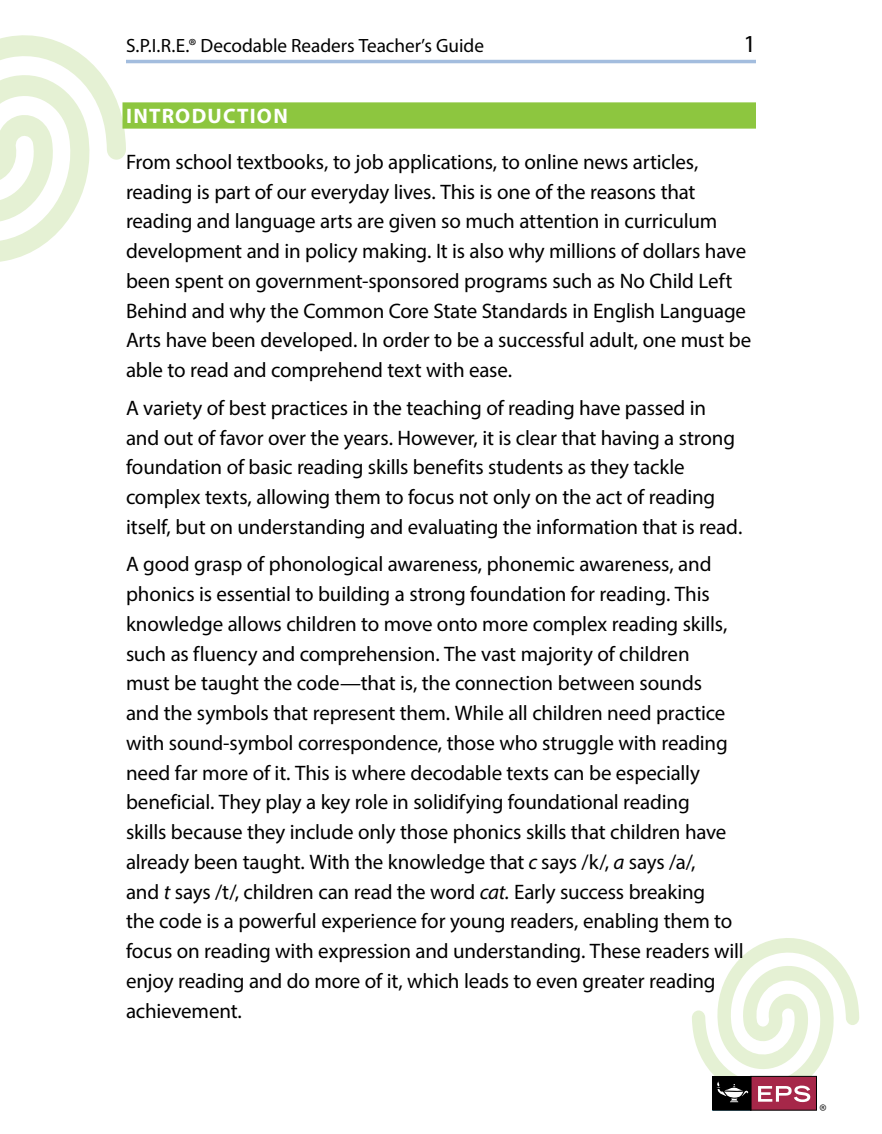
<style>
.page{position:relative;width:882px;height:1134px;background:#fff}
.page>*{position:absolute;margin:0;border:0;box-sizing:border-box;transform-origin:0 0}
.intro1{font:24.5px "Myriad Pro";color:#000}
.body{font:21px/29.8px "Myriad Pro";letter-spacing:-.01em;color:#000}
.Introduction{font:700 21px "Myriad Pro";letter-spacing:.055em;color:#fff}
.intro1-2{font:19.25px "Myriad Pro";color:#000}
.t1{font:14px "Myriad";color:#000}
.s1{font-style:italic}
</style>
<div class="page">
<svg style="left:0;top:35px;width:126px;height:227px"></svg>
<hr style="left:126px;top:60px;width:630px;height:3px;background:#487bbd">
<div style="left:122px;top:102px;width:634px;height:27px;background:#8dc63f"></div>
<div style="left:750px;top:1076px;width:67px;height:35px;background:linear-gradient(to right,#a62749,#a62749)"></div>
<div style="left:713px;top:1076px;width:38px;height:34px;background:#000"></div>
<div style="left:713px;top:1076px;width:38px;height:35px;border:1px solid #000"></div>
<svg style="left:692px;top:938px;width:167px;height:165px"></svg>
<p class="intro1-2" style="left:126px;top:33px;width:360px">S.P.I.R.E.® Decodable Readers Teacher’s Guide</p>
<p class="intro1" style="left:743px;top:28px;width:14px">1</p>
<p class="Introduction" style="left:126px;top:103px;width:163px">INTRODUCTION</p>
<p class="body" style="left:126px;top:147px;width:627px">From school textbooks, to job applications, to online news articles, reading is part of our everyday lives. This is one of the reasons that reading and language arts are given so much attention in curriculum development and in policy making. It is also why millions of dollars have been spent on government-sponsored programs such as No Child Left Behind and why the Common Core State Standards in English Language Arts have been developed. In order to be a successful adult, one must be able to read and comprehend text with ease.</p>
<p class="body" style="left:126px;top:393px;width:618px">A variety of best practices in the teaching of reading have passed in and out of favor over the years. However, it is clear that having a strong foundation of basic reading skills benefits students as they tackle complex texts, allowing them to focus not only on the act of reading itself, but on understanding and evaluating the information that is read.</p>
<p class="body" style="left:126px;top:549px;width:619px">A good grasp of phonological awareness, phonemic awareness, and phonics is essential to building a strong foundation for reading. This knowledge allows children to move onto more complex reading skills, such as fluency and comprehension. The vast majority of children<br>must be taught the code—that is, the connection between sounds<br>and the symbols that represent them. While all children need practice with sound-symbol correspondence, those who struggle with reading need far more of it. This is where decodable texts can be especially beneficial. They play a key role in solidifying foundational reading<br>skills because they include only those phonics skills that children have already been taught. With the knowledge that <span class="s1">c</span> says /k/, <span class="s1">a</span> says /a/,<br>and <span class="s1">t</span> says /t/, children can read the word <span class="s1">cat.</span> Early success breaking<br>the code is a powerful experience for young readers, enabling them to focus on reading with expression and understanding. These readers will enjoy reading and do more of it, which leads to even greater reading achievement.</p>
<p class="t1" style="left:820px;top:1102px;width:9px">®</p>
</div>
